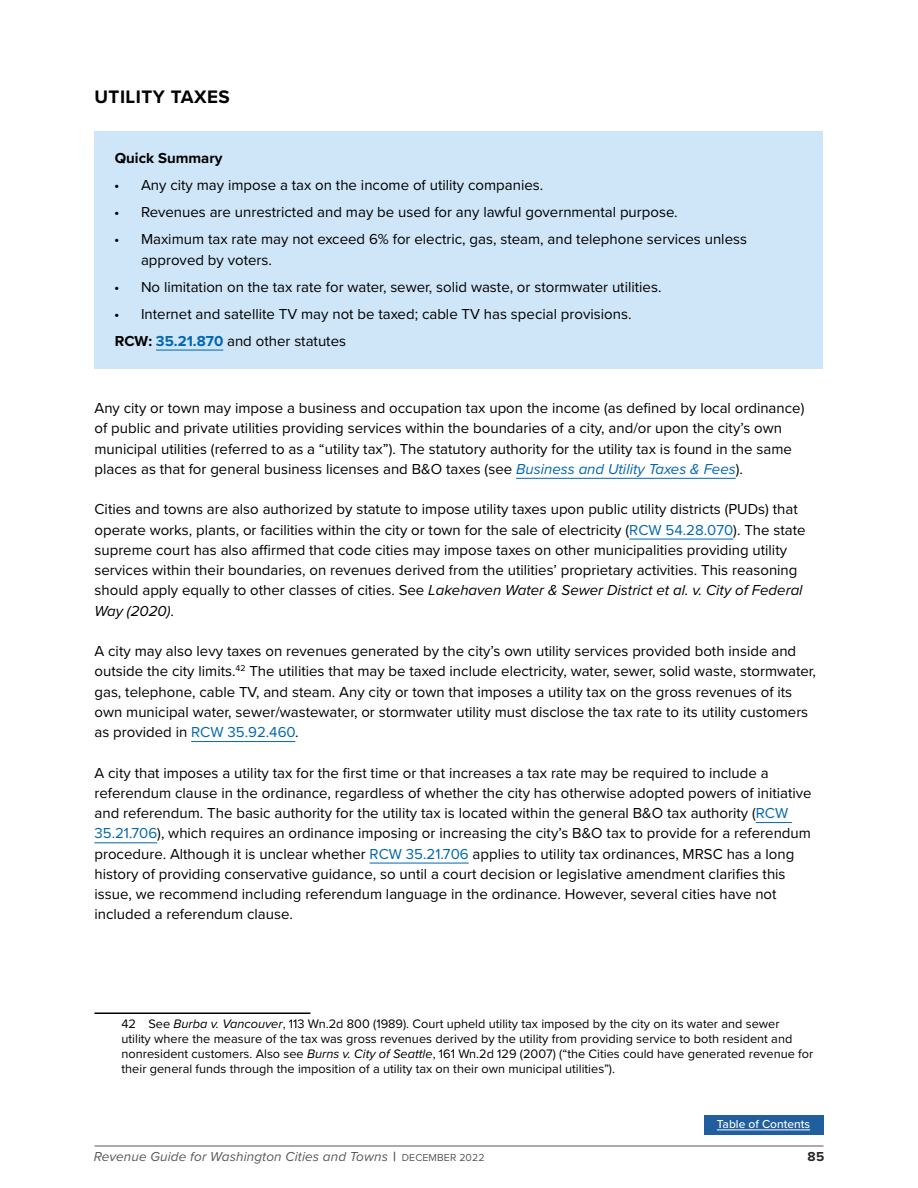
<style>
.page{position:relative;width:918px;height:1188px;background:#fff}
.page>*{position:absolute;margin:0;border:0;box-sizing:border-box;transform-origin:0 0}
.t1{font:700 18.75px "Proxima Nova";letter-spacing:.025em;color:#000}
.Body_Text{font:15px/20.2px "Proxima Nova";color:#000}
.Quick_Summary{font:15px "Proxima Nova";color:#000}
.Quick_Summary-2{font:700 15px "Proxima Nova";color:#000}
.t2{font:italic 13.5px "Proxima Nova";letter-spacing:.01em;color:#58595b}
.t3{font:700 13.5px "Proxima Nova";color:#292829}
.Footnotes{font:12.75px/15px "Proxima Nova";color:#000}
.t4{font:500 12px "Proxima Nova";color:#fff}
.s1{font-weight:700}
.s2{font-weight:700;color:#0067b1}
.s3{font-style:italic;color:#0067b1}
.s4{color:#0067b1}
.s5{font-style:italic}
.s6{font-weight:700;font-style:normal}
.s7{font-style:normal;font-size:10.5px}
</style>
<div class="page">
<hr style="left:94px;top:1146px;width:730px;height:1px;background:#58595b">
<div style="left:704px;top:1115px;width:120px;height:20px;background:#215e9e"></div>
<hr style="left:717px;top:1130px;width:93px;height:1px;background:#fff">
<div style="left:94px;top:131px;width:730px;height:56px;background:#cee6f7"></div>
<div style="left:94px;top:185px;width:730px;height:56px;background:#cee6f7"></div>
<div style="left:94px;top:212px;width:730px;height:76px;background:#cee6f7"></div>
<div style="left:94px;top:286px;width:730px;height:56px;background:#cee6f7"></div>
<div style="left:94px;top:313px;width:730px;height:56px;background:#cee6f7"></div>
<hr style="left:156px;top:350px;width:67px;height:1px;background:#0067b1">
<hr style="left:516px;top:478px;width:220px;height:1px;background:#0067b1">
<hr style="left:629px;top:539px;width:104px;height:1px;background:#0067b1">
<hr style="left:191px;top:741px;width:104px;height:1px;background:#0067b1">
<hr style="left:756px;top:822px;width:36px;height:1px;background:#0067b1">
<hr style="left:94px;top:843px;width:63px;height:1px;background:#0067b1">
<hr style="left:370px;top:863px;width:99px;height:1px;background:#0067b1">
<hr style="left:94px;top:1012px;width:216px;height:2px;background:#000">
<h2 class="t1" style="left:94px;top:82px;width:137px">UTILITY TAXES</h2>
<p class="Quick_Summary-2" style="left:115px;top:147px;width:109px">Quick Summary</p>
<p class="Body_Text" style="left:114px;top:175px;width:431px">• Any city may impose a tax on the income of utility companies.</p>
<p class="Body_Text" style="left:114px;top:202px;width:565px">• Revenues are unrestricted and may be used for any lawful governmental purpose.</p>
<p class="Body_Text" style="left:141px;top:229px;width:608px;text-indent:-27px">• Maximum tax rate may not exceed 6% for electric, gas, steam, and telephone services unless approved by voters.</p>
<p class="Body_Text" style="left:114px;top:276px;width:549px">• No limitation on the tax rate for water, sewer, solid waste, or stormwater utilities.</p>
<p class="Body_Text" style="left:114px;top:303px;width:519px">• Internet and satellite TV may not be taxed; cable TV has special provisions.</p>
<p class="Quick_Summary" style="left:115px;top:329px;width:233px"><span class="s1">RCW:</span> <span class="s2">35.21.870</span> and other statutes</p>
<p class="Body_Text" style="left:94px;top:397px;width:711px">Any city or town may impose a business and occupation tax upon the income (as defined by local ordinance) of public and private utilities providing services within the boundaries of a city, and/or upon the city’s own municipal utilities (referred to as a “utility tax”). The statutory authority for the utility tax is found in the same places as that for general business licenses and B&amp;O taxes (see <span class="s3">Business and Utility Taxes &amp; Fees</span>).</p>
<p class="Body_Text" style="left:94px;top:499px;width:713px">Cities and towns are also authorized by statute to impose utility taxes upon public utility districts (PUDs) that operate works, plants, or facilities within the city or town for the sale of electricity (<span class="s4">RCW 54.28.070</span>). The state supreme court has also affirmed that code cities may impose taxes on other municipalities providing utility services within their boundaries, on revenues derived from the utilities’ proprietary activities. This reasoning should apply equally to other classes of cities. See <span class="s5">Lakehaven Water &amp; Sewer District et al. v. City of Federal Way (2020)</span>.</p>
<p class="Body_Text" style="left:94px;top:640px;width:723px">A city may also levy taxes on revenues generated by the city’s own utility services provided both inside and outside the city limits.<sup>42</sup> The utilities that may be taxed include electricity, water, sewer, solid waste, stormwater, gas, telephone, cable TV, and steam. Any city or town that imposes a utility tax on the gross revenues of its own municipal water, sewer/wastewater, or stormwater utility must disclose the tax rate to its utility customers as provided in <span class="s4">RCW 35.92.460</span>.</p>
<p class="Body_Text" style="left:94px;top:762px;width:719px">A city that imposes a utility tax for the first time or that increases a tax rate may be required to include a referendum clause in the ordinance, regardless of whether the city has otherwise adopted powers of initiative and referendum. The basic authority for the utility tax is located within the general B&amp;O tax authority (<span class="s4">RCW 35.21.706</span>), which requires an ordinance imposing or increasing the city’s B&amp;O tax to provide for a referendum procedure. Although it is unclear whether <span class="s4">RCW 35.21.706</span> applies to utility tax ordinances, MRSC has a long history of providing conservative guidance, so until a court decision or legislative amendment clarifies this issue, we recommend including referendum language in the ordinance. However, several cities have not included a referendum clause.</p>
<p class="Footnotes" style="left:122px;top:1016px;width:693px">42 See <span class="s5">Burba v. Vancouver</span>, 113 Wn.2d 800 (1989). Court upheld utility tax imposed by the city on its water and sewer<br>utility where the measure of the tax was gross revenues derived by the utility from providing service to both resident and nonresident customers. Also see <span class="s5">Burns v. City of Seattle</span>, 161 Wn.2d 129 (2007) (“the Cities could have generated revenue for their general funds through the imposition of a utility tax on their own municipal utilities”).</p>
<p class="t4" style="left:717px;top:1115px;width:95px">Table of Contents</p>
<p class="t2" style="left:94px;top:1146px;width:392px">Revenue Guide for Washington Cities and Towns <span class="s6">|</span> <span class="s7">DECEMBER 2022</span></p>
<p class="t3" style="left:807px;top:1147px;width:18px">85</p>
</div>
